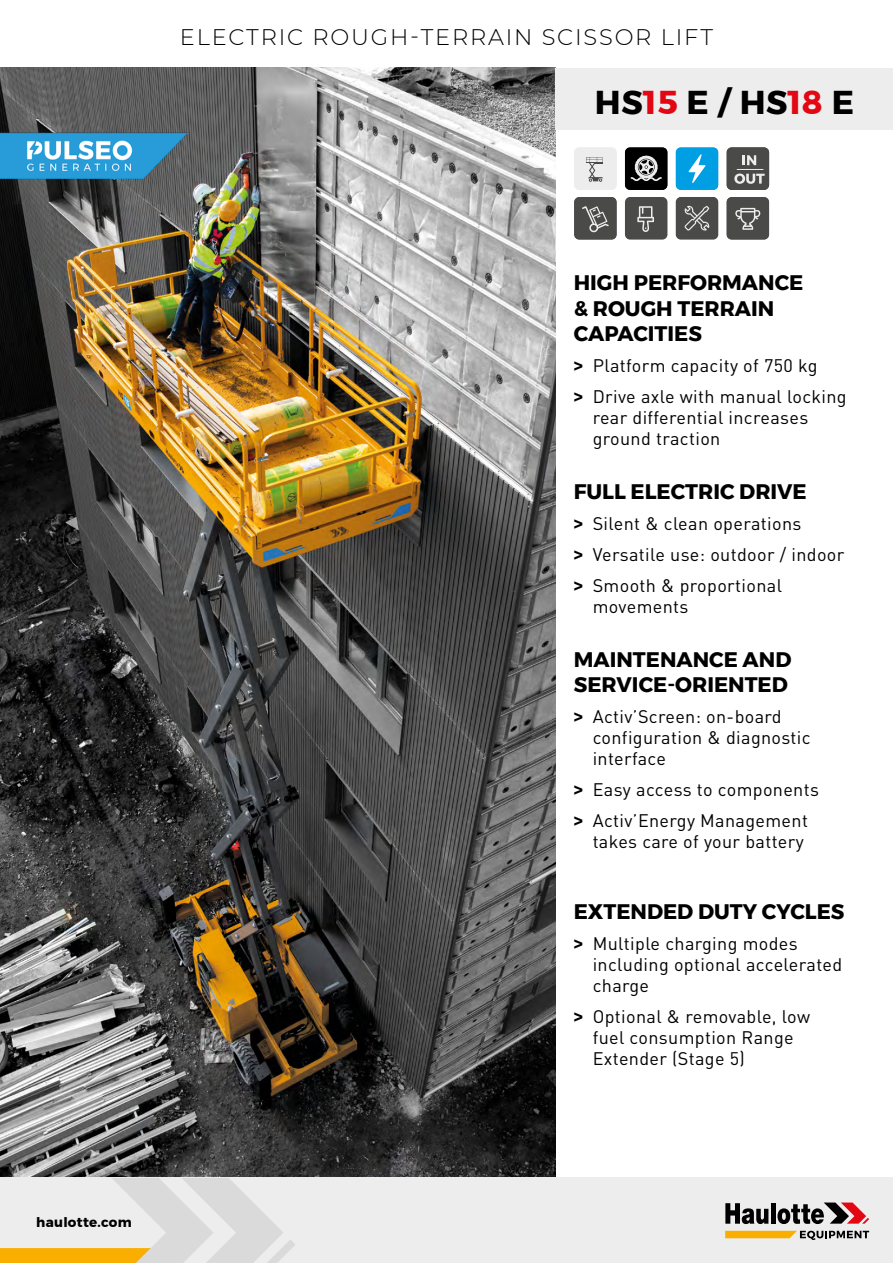
<style>
.page{position:relative;width:893px;height:1263px;background:#fff}
.page>*{position:absolute;margin:0;border:0;box-sizing:border-box;transform-origin:0 0}
.t1{font:700 33px "Montserrat";letter-spacing:.02em;color:#000}
.t2{font:300 22.5px "Montserrat";letter-spacing:.08em;color:#000}
.t3{font:700 21px/25.5px "Montserrat";color:#000}
.t4{font:18px/21px "DIN Pro";letter-spacing:.02em;color:#000}
.t5{font:700 13.5px "Montserrat";letter-spacing:.02em;color:#000}
.s1{color:#e30613}
.s2{font-family:"Montserrat";font-weight:700}
</style>
<div class="page">
<img style="left:0;top:68px;width:556px;height:1110px">
<div style="left:556px;top:68px;width:337px;height:62px;background:#ededed"></div>
<svg style="left:727px;top:197px;width:42px;height:43px;background:#5c5c5b"></svg>
<svg style="left:676px;top:147px;width:42px;height:43px;background:#1ba9e5"></svg>
<svg style="left:625px;top:147px;width:42px;height:43px;background:#333"></svg>
<svg style="left:574px;top:147px;width:43px;height:43px;background:#e2e2e2"></svg>
<div style="left:625px;top:197px;width:42px;height:43px;background:#4a4a49;border-radius:5px"></div>
<svg style="left:626px;top:197px;width:40px;height:35px"></svg>
<svg style="left:574px;top:197px;width:43px;height:43px;background:#5d5d5c"></svg>
<svg style="left:727px;top:147px;width:42px;height:43px;background:#656564"></svg>
<div style="left:676px;top:197px;width:42px;height:43px;background:#4a4a49;border-radius:5px"></div>
<svg style="left:676px;top:197px;width:42px;height:41px"></svg>
<img style="left:0;top:117px;width:187px;height:76px">
<div style="left:0;top:1178px;width:893px;height:85px;background:#ededed"></div>
<svg style="left:725px;top:1203px;width:43px;height:21px"></svg>
<hr style="left:771px;top:1203px;width:4px;height:21px;background:#000">
<svg style="left:777px;top:1202px;width:92px;height:22px"></svg>
<svg style="left:725px;top:1231px;width:144px;height:9px"></svg>
<svg style="left:0;top:1178px;width:295px;height:85px"></svg>
<p class="t2" style="left:180px;top:22px;width:535px">ELECTRIC ROUGH-TERRAIN SCISSOR LIFT</p>
<h1 class="t1" style="left:595px;top:76px;width:261px">HS<span class="s1">15</span> E / HS<span class="s1">18</span> E</h1>
<p class="t5" style="left:36px;top:1211px;width:97px">haulotte.com</p>
<p class="t3" style="left:574px;top:270px;width:231px">HIGH PERFORMANCE &amp; ROUGH TERRAIN<br>CAPACITIES</p>
<p class="t4" style="left:574px;top:354px;width:245px"><span class="s2">&gt;</span> Platform capacity of 750 kg</p>
<p class="t4" style="left:593px;top:385px;width:255px;text-indent:-19px"><span class="s2">&gt;</span> Drive axle with manual locking rear differential increases ground traction</p>
<p class="t3" style="left:574px;top:479px;width:235px">FULL ELECTRIC DRIVE</p>
<p class="t4" style="left:574px;top:507px;width:272px;line-height:30.8px"><span class="s2">&gt;</span> Silent &amp; clean operations<br><span class="s2">&gt;</span> Versatile use: outdoor / indoor <span class="s2">&gt;</span> Smooth &amp; proportional</p>
<p class="t4" style="left:593px;top:595px;width:97px">movements</p>
<p class="t3" style="left:574px;top:647px;width:219px">MAINTENANCE AND<br>SERVICE-ORIENTED</p>
<p class="t4" style="left:593px;top:705px;width:219px;text-indent:-19px"><span class="s2">&gt;</span> Activ’Screen: on-board configuration &amp; diagnostic interface</p>
<p class="t4" style="left:574px;top:778px;width:247px"><span class="s2">&gt;</span> Easy access to components</p>
<p class="t4" style="left:574px;top:809px;width:236px;text-align:right"><span class="s2">&gt;</span> Activ’Energy Management takes care of your battery</p>
<p class="t3" style="left:574px;top:899px;width:272px">EXTENDED DUTY CYCLES</p>
<p class="t4" style="left:593px;top:932px;width:251px;text-indent:-19px"><span class="s2">&gt;</span> Multiple charging modes including optional accelerated charge</p>
<p class="t4" style="left:593px;top:1005px;width:219px;text-indent:-19px"><span class="s2">&gt;</span> Optional &amp; removable, low fuel consumption Range<br>Extender (Stage 5)</p>
</div>
